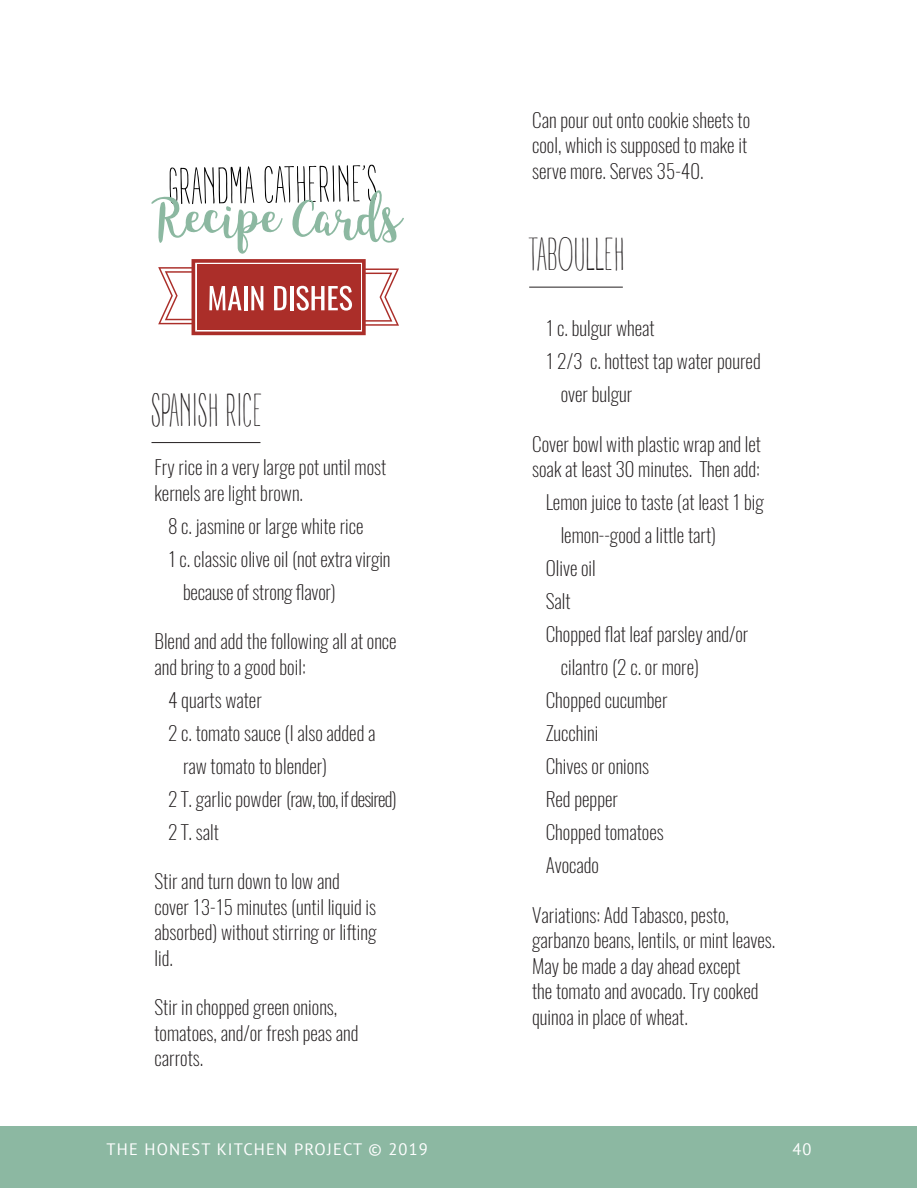
<style>
.page{position:relative;width:918px;height:1188px;background:#fff}
.page>*{position:absolute;margin:0;border:0;box-sizing:border-box;transform-origin:0 0}
.RECIPE_TITLE{font:45px "ADAYWITHOUTSUN";letter-spacing:.025em;color:#231f20}
.Recipe_Instructions{font:200 19.5px/25.5px "Oswald";color:#231f20}
.Recipe_Ingredients{font:200 19.5px/33px "Oswald";color:#231f20}
.Recipe_Ingredients-2{font:200 19.5px "Oswald";letter-spacing:-.04em;color:#231f20}
.t1{font:16.5px "PT Sans";letter-spacing:.07em;color:#fff}
</style>
<div class="page">
<div style="left:1px;top:1127px;width:916px;height:61px;background:#8cb8a2"></div>
<hr style="left:152px;top:442px;width:108px;height:1px;background:#231f20">
<hr style="left:529px;top:287px;width:94px;height:1px;background:#231f20">
<svg style="left:151px;top:165px;width:253px;height:170px"></svg>
<p class="Recipe_Instructions" style="left:532px;top:107px;width:219px">Can pour out onto cookie sheets to cool, which is supposed to make it serve more. Serves 35-40.</p>
<p class="RECIPE_TITLE" style="left:152px;top:384px;width:112px">SPANISH RICE</p>
<p class="Recipe_Instructions" style="left:154px;top:454px;width:233px">Fry rice in a very large pot until most kernels are light brown.</p>
<p class="Recipe_Ingredients" style="left:168px;top:509px;width:197px">8 c. jasmine or large white rice</p>
<p class="Recipe_Ingredients" style="left:183px;top:542px;width:209px;text-indent:-15px">1 c. classic olive oil (not extra virgin because of strong flavor)</p>
<p class="Recipe_Instructions" style="left:154px;top:628px;width:244px">Blend and add the following all at once and bring to a good boil:</p>
<p class="Recipe_Ingredients" style="left:168px;top:683px;width:95px">4 quarts water</p>
<p class="Recipe_Ingredients" style="left:183px;top:716px;width:194px;text-indent:-15px">2 c. tomato sauce (I also added a raw tomato to blender)</p>
<p class="Recipe_Ingredients-2" style="left:168px;top:786px;width:230px">2 T. garlic powder (raw, too, if desired)</p>
<p class="Recipe_Ingredients" style="left:168px;top:815px;width:52px">2 T. salt</p>
<p class="Recipe_Instructions" style="left:154px;top:868px;width:223px">Stir and turn down to low and cover 13-15 minutes (until liquid is absorbed) without stirring or lifting lid.</p>
<p class="Recipe_Instructions" style="left:154px;top:994px;width:206px">Stir in chopped green onions, tomatoes, and/or fresh peas and carrots.</p>
<p class="RECIPE_TITLE" style="left:529px;top:228px;width:96px">TABOULLEH</p>
<p class="Recipe_Ingredients" style="left:546px;top:312px;width:110px">1 c. bulgur wheat</p>
<p class="Recipe_Ingredients" style="left:561px;top:345px;width:202px;text-indent:-15px">1 2/3 c. hottest tap water poured over bulgur</p>
<p class="Recipe_Instructions" style="left:532px;top:431px;width:230px">Cover bowl with plastic wrap and let soak at least 30 minutes. Then add:</p>
<p class="Recipe_Ingredients" style="left:561px;top:486px;width:205px;text-indent:-15px">Lemon juice to taste (at least 1 big lemon--good a little tart)</p>
<p class="Recipe_Ingredients" style="left:546px;top:552px;width:52px">Olive oil</p>
<p class="Recipe_Ingredients" style="left:546px;top:585px;width:26px">Salt</p>
<p class="Recipe_Ingredients" style="left:561px;top:618px;width:189px;text-indent:-15px">Chopped flat leaf parsley and/or cilantro (2 c. or more)</p>
<p class="Recipe_Ingredients" style="left:546px;top:684px;width:123px">Chopped cucumber</p>
<p class="Recipe_Ingredients" style="left:546px;top:717px;width:54px">Zucchini</p>
<p class="Recipe_Ingredients" style="left:546px;top:750px;width:105px">Chives or onions</p>
<p class="Recipe_Ingredients" style="left:546px;top:783px;width:74px">Red pepper</p>
<p class="Recipe_Ingredients" style="left:546px;top:816px;width:120px">Chopped tomatoes</p>
<p class="Recipe_Ingredients" style="left:546px;top:849px;width:55px">Avocado</p>
<p class="Recipe_Instructions" style="left:532px;top:902px;width:245px">Variations: Add Tabasco, pesto, garbanzo beans, lentils, or mint leaves.<br>May be made a day ahead except<br>the tomato and avocado. Try cooked quinoa in place of wheat.</p>
<p class="t1" style="left:106px;top:1139px;width:323px">THE HONEST KITCHEN PROJECT © 2019</p>
<p class="t1" style="left:792px;top:1139px;width:21px">40</p>
</div>
